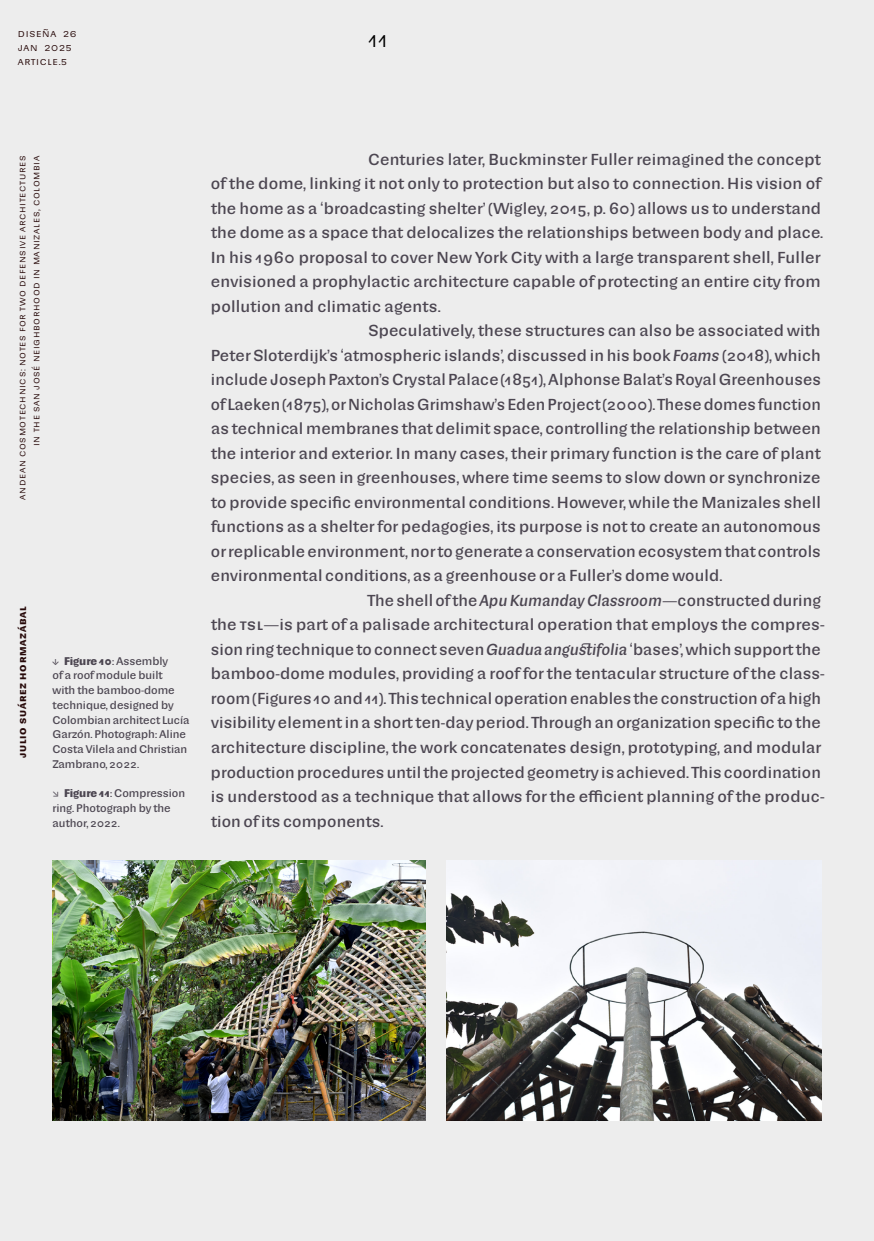
<style>
.page{position:relative;width:874px;height:1241px;background:#fff}
.page>*{position:absolute;margin:0;border:0;box-sizing:border-box;transform-origin:0 0}
.t1{font:21px "Sudamerican Grotesk QF";color:#000}
.t2{font:15.05px "Sudamerican Grotesk QF";letter-spacing:.01em;color:#4c4651}
.t3{font:10.5px/14.7px "Sudamerican Grotesk QF";color:#4c4651}
.t4{font:10.5px/14px "Sudamerican Grotesk QF";letter-spacing:.07em;color:#260808}
.t5{font:600 10.5px "Sudamerican Grotesk QF";letter-spacing:.07em;color:#260808}
.t6{font:9.62px/14px "Sudamerican Grotesk QF";letter-spacing:.07em;color:#260808;text-align:right}
.s1{font-style:inherit}
.s2{font-weight:700}
.s3{font-style:italic}
</style>
<div class="page">
<div style="left:0;top:0;width:873px;height:1240px;background:#ededed"></div>
<img style="left:52px;top:860px;width:373px;height:260px">
<img style="left:446px;top:860px;width:375px;height:260px">
<p class="t4" style="left:18px;top:25px;width:60px">Diseña 26<br>Jan 2025 article.5</p>
<h1 class="t1" style="left:368px;top:23px;width:20px">11</h1>
<p class="t6" style="left:15px;top:500px;width:345px;rotate:-90deg">Andean Cosmotechnics: N otes for Two D efensive Architectures in the San José N eighborhood in Manizales, Colombia</p>
<p class="t5" style="left:14px;top:757px;width:153px;rotate:-90deg">Julio Suárez Hormazábal</p>
<p class="t3" style="left:52px;top:653px;width:139px"><span class="s1">-&gt;x</span> <span class="s2">Figure 10</span>: Assembly<br>of a roof module built<br>with the bamboo-dome technique, designed by<br>Colombian architect Lucía<br>Garzón. Photograph: Aline<br>Costa Vilela and Christian<br>Zambrano, 2022.</p>
<p class="t3" style="left:52px;top:785px;width:134px"><span class="s1">-&gt;c</span> <span class="s2">Figure 11</span>: Compression ring. Photograph by the author, 2022.</p>
<p class="t2" style="left:368px;top:147px;width:452px">Centuries later, Buckminster Fuller reimagined the concept</p>
<p class="t2" style="left:211px;top:172px;width:611px">of the dome, linking it not only to protection but also to connection. His vision of</p>
<p class="t2" style="left:211px;top:196px;width:611px">the home as a ‘broadcasting shelter’ (Wigley, 2015, p. 60) allows us to understand</p>
<p class="t2" style="left:211px;top:221px;width:613px">the dome as a space that delocalizes the relationships between body and place.</p>
<p class="t2" style="left:211px;top:245px;width:611px">In his 1960 proposal to cover New York City with a large transparent shell, Fuller</p>
<p class="t2" style="left:211px;top:270px;width:611px">envisioned a prophylactic architecture capable of protecting an entire city from</p>
<p class="t2" style="left:211px;top:294px;width:231px">pollution and climatic agents.</p>
<p class="t2" style="left:368px;top:319px;width:453px">Speculatively, these structures can also be associated with</p>
<p class="t2" style="left:211px;top:343px;width:611px">Peter Sloterdijk’s ‘atmospheric islands’, discussed in his book <span class="s3">Foams</span> (2018), which</p>
<p class="t2" style="left:211px;top:368px;width:611px">include Joseph Paxton’s Crystal Palace (1851), Alphonse Balat’s Royal Greenhouses</p>
<p class="t2" style="left:211px;top:392px;width:611px">of Laeken (1875), or Nicholas Grimshaw’s Eden Project (2000). These domes function</p>
<p class="t2" style="left:211px;top:417px;width:611px">as technical membranes that delimit space, controlling the relationship between</p>
<p class="t2" style="left:211px;top:441px;width:609px">the interior and exterior. In many cases, their primary function is the care of plant</p>
<p class="t2" style="left:211px;top:466px;width:611px">species, as seen in greenhouses, where time seems to slow down or synchronize</p>
<p class="t2" style="left:211px;top:490px;width:611px">to provide specific environmental conditions. However, while the Manizales shell</p>
<p class="t2" style="left:211px;top:515px;width:610px">functions as a shelter for pedagogies, its purpose is not to create an autonomous</p>
<p class="t2" style="left:211px;top:539px;width:611px">or replicable environment, nor to generate a conservation ecosystem that controls</p>
<p class="t2" style="left:211px;top:564px;width:512px">environmental conditions, as a greenhouse or a Fuller’s dome would.</p>
<p class="t2" style="left:367px;top:588px;width:454px">The shell of the <span class="s3">Apu Kumanday Classroom</span>―constructed during</p>
<p class="t2" style="left:211px;top:613px;width:614px">the TSL―is part of a palisade architectural operation that employs the compres-</p>
<p class="t2" style="left:211px;top:637px;width:611px">sion ring technique to connect seven <span class="s3">Guadua angustifolia</span> ‘bases’, which support the</p>
<p class="t2" style="left:211px;top:662px;width:615px">bamboo-dome modules, providing a roof for the tentacular structure of the class-</p>
<p class="t2" style="left:211px;top:686px;width:611px">room (Figures 10 and 11). This technical operation enables the construction of a high</p>
<p class="t2" style="left:211px;top:711px;width:611px">visibility element in a short ten-day period. Through an organization specific to the</p>
<p class="t2" style="left:211px;top:735px;width:611px">architecture discipline, the work concatenates design, prototyping, and modular</p>
<p class="t2" style="left:211px;top:760px;width:611px">production procedures until the projected geometry is achieved. This coordination</p>
<p class="t2" style="left:211px;top:784px;width:615px">is understood as a technique that allows for the efficient planning of the produc-</p>
<p class="t2" style="left:211px;top:809px;width:174px">tion of its components.</p>
</div>
